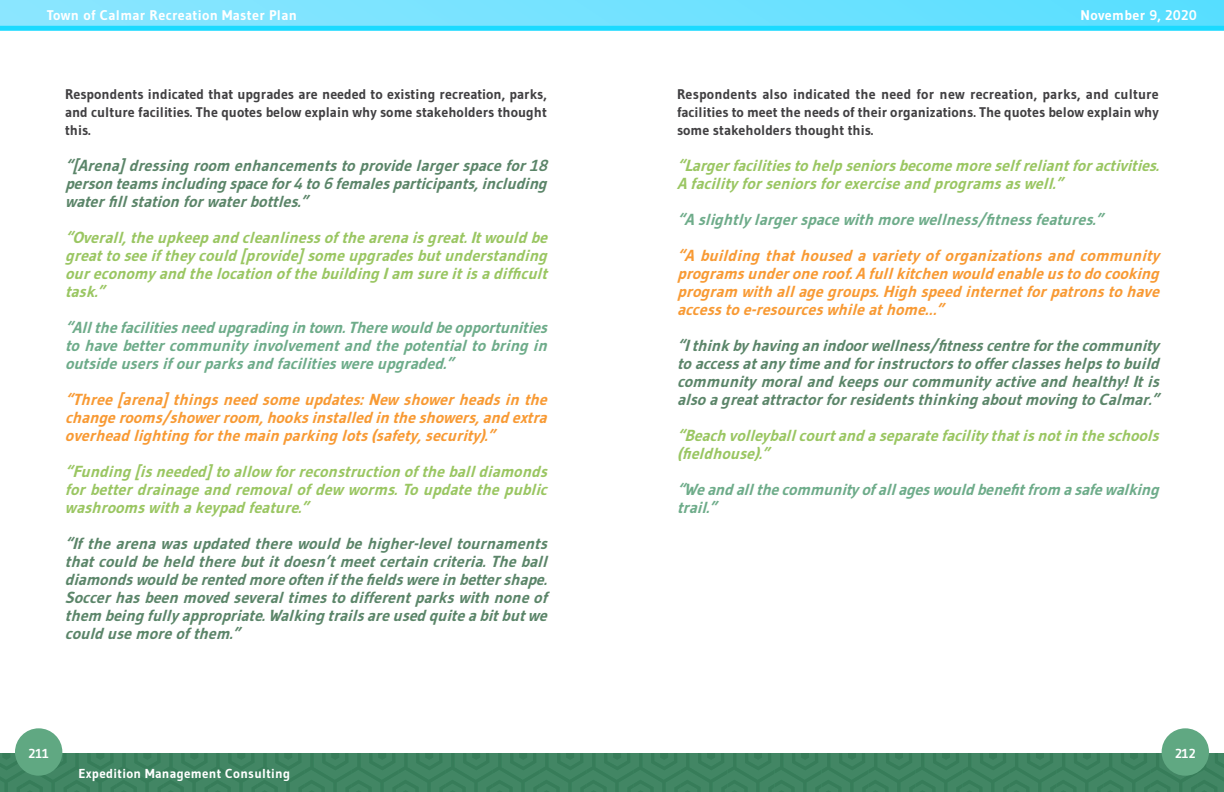
<style>
.page{position:relative;width:1224px;height:792px;background:#fff}
.page>*{position:absolute;margin:0;border:0;box-sizing:border-box;transform-origin:0 0}
.t1{font:italic 700 16px/18px "Gudea";color:#5b8569;text-align:justify}
.t2{font:italic 700 16px/18px "Gudea";color:#9ac662;text-align:justify}
.t3{font:italic 700 16px/18px "Gudea";color:#f89a34;text-align:justify}
.t4{font:italic 700 16px/18px "Gudea";color:#6eac8a;text-align:justify}
.t5{font:700 14px/18px "Gudea";color:#414042;text-align:justify}
.t6{font:700 14px "Gudea";letter-spacing:.025em;color:#fff}
.t7{font:700 13px "Gudea";letter-spacing:.025em;color:#fff}
</style>
<div class="page">
<div style="left:0;top:753px;width:1224px;height:39px;background:#428664"></div>
<div style="left:15px;top:728px;width:47px;height:48px;background:#60a882;border-radius:50%"></div>
<div style="left:1162px;top:728px;width:47px;height:48px;background:#60a882;border-radius:50%"></div>
<div style="left:0;top:0;width:1224px;height:27px;background:linear-gradient(to right,#8de6ff,#59dfff)"></div>
<div style="left:0;top:26px;width:1224px;height:5px;background:#1bdaff"></div>
<p class="t6" style="left:47px;top:7px;width:252px">Town of Calmar Recreation Master Plan</p>
<p class="t6" style="left:1081px;top:7px;width:118px">November 9, 2020</p>
<p class="t5" style="left:65px;top:85px;width:483px">Respondents indicated that upgrades are needed to existing recreation, parks, and culture facilities. The quotes below explain why some stakeholders thought this.</p>
<p class="t1" style="left:65px;top:156px;width:489px">“[Arena]dressingroom enhancementstoprovidelargerspacefor18 personteamsincludingspacefor4to6femalesparticipants,including waterfillstationforwaterbottles.”</p>
<p class="t2" style="left:65px;top:228px;width:489px">“Overall,theupkeepandcleanlinessofthearenaisgreat.Itwouldbe greattoseeifthey could[provide]someupgradesbutunderstanding oureconomy andthelocationofthebuildingIam sureitisadifficult task.”</p>
<p class="t4" style="left:65px;top:318px;width:489px">“Allthefacilitiesneedupgradingintown.Therewouldbeopportunities tohavebettercommunity involvementandthepotentialtobringin outsideusersifourparksandfacilitieswereupgraded.”</p>
<p class="t3" style="left:65px;top:390px;width:489px">“Three[arena]thingsneedsomeupdates:New showerheadsinthe changerooms/showerroom,hooksinstalledintheshowers,andextra overheadlightingforthemainparkinglots(safety,security).”</p>
<p class="t2" style="left:65px;top:462px;width:489px">“Funding[isneeded]toallow forreconstructionoftheballdiamonds forbetterdrainageandremovalofdew worms.Toupdatethepublic washroomswithakeypadfeature.”</p>
<p class="t1" style="left:65px;top:534px;width:489px">“Ifthearenawasupdatedtherewouldbehigher-leveltournaments thatcouldbeheldtherebutitdoesn’tmeetcertaincriteria.Theball diamondswouldberentedmoreoftenifthefieldswereinbettershape.<br>Soccerhasbeenmovedseveraltimestodifferentparkswithnoneof them beingfully appropriate.Walkingtrailsareusedquiteabitbutwe couldusemoreofthem.”</p>
<p class="t5" style="left:677px;top:85px;width:483px">Respondents also indicated the need for new recreation, parks, and culture facilities to meet the needs of their organizations. The quotes below explain why some stakeholders thought this.</p>
<p class="t2" style="left:677px;top:156px;width:489px">“Largerfacilitiestohelpseniorsbecomemoreselfreliantforactivities.<br>Afacility forseniorsforexerciseandprogramsaswell.”</p>
<p class="t4" style="left:677px;top:210px;width:433px">“Aslightly largerspacewithmorewellness/fitnessfeatures.”</p>
<p class="t3" style="left:677px;top:246px;width:489px;text-align:left">“Abuildingthathousedavariety oforganizationsandcommunity programsunderoneroof.Afullkitchenwouldenableustodocooking program withallagegroups.Highspeedinternetforpatronstohave accesstoe-resourceswhileathome…”</p>
<p class="t1" style="left:677px;top:336px;width:489px;text-align:left">“Ithinkby havinganindoorwellness/fitnesscentreforthecommunity toaccessatany timeandforinstructorstoofferclasseshelpstobuild community moralandkeepsourcommunity activeandhealthy!Itis alsoagreatattractorforresidentsthinkingaboutmovingtoCalmar.”</p>
<p class="t2" style="left:677px;top:426px;width:488px">“Beachvolleyballcourtandaseparatefacility thatisnotintheschools (fieldhouse).”</p>
<p class="t4" style="left:677px;top:480px;width:489px">“Weandallthecommunity ofallageswouldbenefitfrom asafewalking trail.”</p>
<p class="t7" style="left:29px;top:746px;width:22px">211</p>
<p class="t7" style="left:1175px;top:746px;width:22px">212</p>
<p class="t7" style="left:78px;top:765px;width:213px">Expedition Management Consulting</p>
</div>
